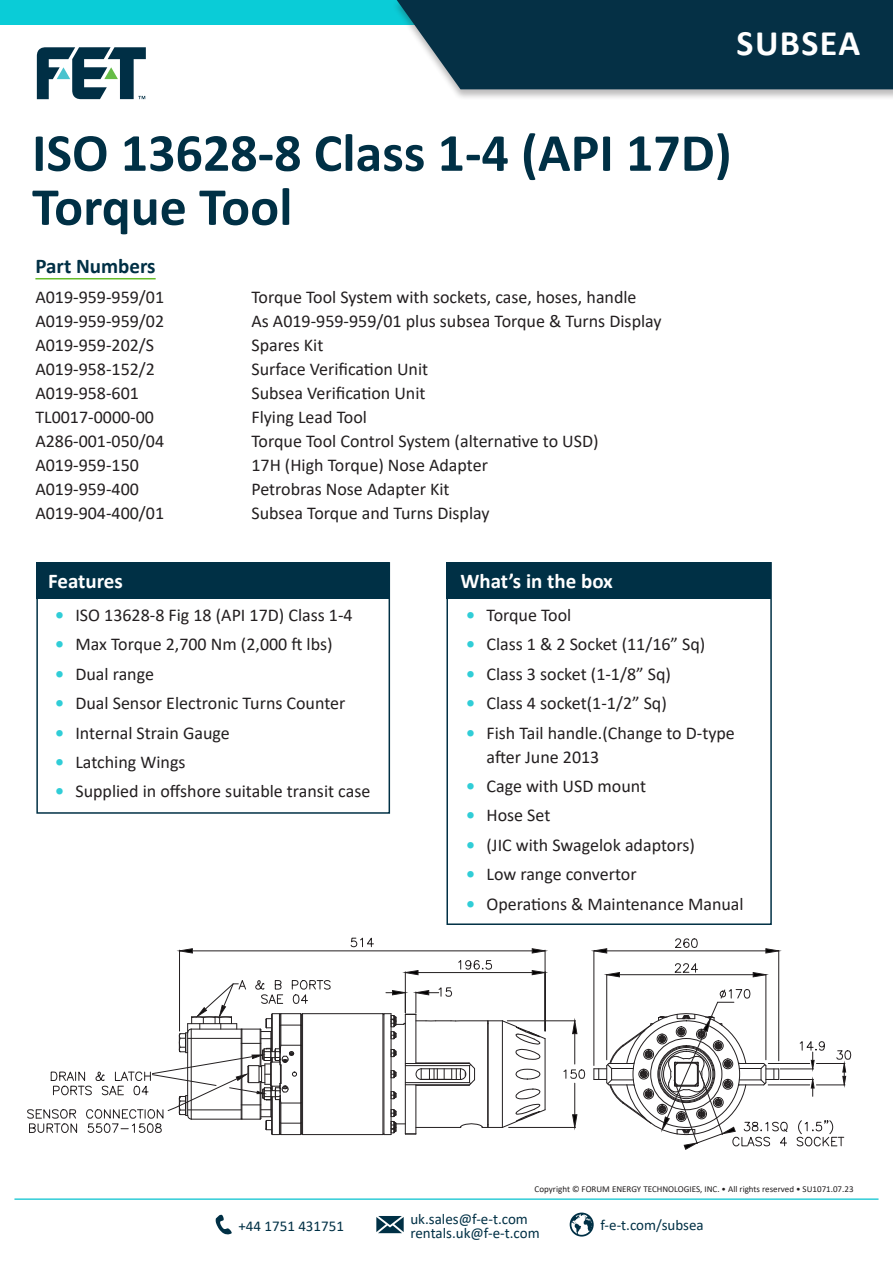
<style>
.page{position:relative;width:893px;height:1263px;background:#fff}
.page>*{position:absolute;margin:0;border:0;box-sizing:border-box;transform-origin:0 0}
.t1{font:700 54px/54px "Calibri";color:#003045}
.t2{font:700 36px "Calibri";letter-spacing:.04em;color:#fff}
.t3{font:700 21px "Calibri";color:#fff}
.t4{font:700 21px "Calibri";color:#003045}
.t5{font:18px/24px "Calibri";color:#231f20}
.t6{font:15px/13.5px "Calibri";color:#003045}
.t7{font:9px "Calibri";color:#231f20}
.s1{font-weight:700;color:#30cdd7}
</style>
<div class="page">
<svg style="left:37px;top:47px;width:109px;height:52px"></svg>
<div style="left:0;top:0;width:893px;height:24px;background:#0accd7"></div>
<div style="left:391px;top:0;width:502px;height:101px;background:#231f20;opacity:.3"></div>
<div style="left:396px;top:0;width:497px;height:89px;background:#053045"></div>
<hr style="left:14px;top:1198px;width:864px;height:2px;background:#30cdd7">
<hr style="left:35px;top:278px;width:121px;height:1px;background:#66bc29">
<hr style="left:414px;top:972px;width:122px;height:1px;background:#231f20">
<hr style="left:188px;top:950px;width:348px;height:1px;background:#231f20">
<hr style="left:303px;top:1134px;width:80px;height:1px;background:#231f20">
<hr style="left:179px;top:950px;width:1px;height:81px;background:#231f20">
<svg style="left:179px;top:948px;width:14px;height:6px"></svg>
<hr style="left:405px;top:972px;width:1px;height:41px;background:#231f20">
<hr style="left:303px;top:1013px;width:80px;height:1px;background:#231f20">
<svg style="left:350px;top:937px;width:24px;height:11px"></svg>
<hr style="left:574px;top:1029px;width:1px;height:35px;background:#231f20">
<hr style="left:574px;top:1083px;width:1px;height:36px;background:#231f20">
<svg style="left:796px;top:1120px;width:48px;height:27px"></svg>
<hr style="left:509px;top:1127px;width:66px;height:1px;background:#231f20">
<hr style="left:602px;top:950px;width:168px;height:1px;background:#231f20">
<hr style="left:607px;top:974px;width:159px;height:1px;background:#231f20">
<hr style="left:593px;top:951px;width:1px;height:114px;background:#231f20">
<hr style="left:606px;top:975px;width:1px;height:85px;background:#231f20">
<hr style="left:545px;top:950px;width:1px;height:81px;background:#231f20">
<hr style="left:507px;top:1020px;width:68px;height:1px;background:#231f20">
<svg style="left:563px;top:1069px;width:23px;height:10px"></svg>
<svg style="left:458px;top:960px;width:34px;height:10px"></svg>
<svg style="left:531px;top:948px;width:15px;height:6px"></svg>
<svg style="left:675px;top:938px;width:23px;height:10px"></svg>
<svg style="left:674px;top:963px;width:24px;height:10px"></svg>
<hr style="left:778px;top:951px;width:1px;height:110px;background:#231f20">
<hr style="left:765px;top:975px;width:1px;height:85px;background:#231f20">
<hr style="left:768px;top:1084px;width:42px;height:1px;background:#231f20">
<hr style="left:768px;top:1063px;width:42px;height:1px;background:#231f20">
<hr style="left:780px;top:1068px;width:33px;height:1px;background:#231f20">
<hr style="left:780px;top:1079px;width:33px;height:1px;background:#231f20">
<svg style="left:593px;top:987px;width:195px;height:163px"></svg>
<svg style="left:27px;top:980px;width:304px;height:156px"></svg>
<svg style="left:799px;top:1041px;width:52px;height:55px"></svg>
<svg style="left:405px;top:970px;width:14px;height:5px"></svg>
<svg style="left:531px;top:970px;width:15px;height:5px"></svg>
<svg style="left:381px;top:985px;width:165px;height:151px"></svg>
<svg style="left:572px;top:1020px;width:6px;height:14px"></svg>
<svg style="left:572px;top:1114px;width:6px;height:14px"></svg>
<svg style="left:765px;top:948px;width:14px;height:6px"></svg>
<svg style="left:752px;top:972px;width:15px;height:5px"></svg>
<svg style="left:606px;top:972px;width:14px;height:5px"></svg>
<svg style="left:593px;top:948px;width:14px;height:6px"></svg>
<svg style="left:216px;top:1214px;width:16px;height:21px"></svg>
<svg style="left:376px;top:1216px;width:28px;height:17px"></svg>
<svg style="left:570px;top:1212px;width:24px;height:24px"></svg>
<div style="left:36px;top:562px;width:354px;height:252px;border:2px solid #003045"></div>
<div style="left:36px;top:562px;width:353px;height:37px;background:#003045"></div>
<div style="left:446px;top:562px;width:326px;height:363px;border:2px solid #003045"></div>
<div style="left:446px;top:562px;width:325px;height:37px;background:#003045"></div>
<h2 class="t2" style="left:737px;top:17px;width:125px">SUBSEA</h2>
<h1 class="t1" style="left:32px;top:125px;width:701px">ISO 13628-8 Class 1-4 (API 17D)<br>Torque Tool</h1>
<p class="t4" style="left:35px;top:251px;width:122px">Part Numbers</p>
<p class="t5" style="left:35px;top:285px;width:130px">A019-959-959/01</p>
<p class="t5" style="left:251px;top:285px;width:387px">Torque Tool System with sockets, case, hoses, handle</p>
<p class="t5" style="left:35px;top:309px;width:130px">A019-959-959/02</p>
<p class="t5" style="left:251px;top:309px;width:412px">As A019-959-959/01 plus subsea Torque &amp; Turns Display</p>
<p class="t5" style="left:35px;top:333px;width:120px">A019-959-202/S</p>
<p class="t5" style="left:251px;top:333px;width:73px">Spares Kit</p>
<p class="t5" style="left:35px;top:357px;width:121px">A019-958-152/2</p>
<p class="t5" style="left:251px;top:357px;width:178px">Surface Verification Unit</p>
<p class="t5" style="left:35px;top:381px;width:105px">A019-958-601</p>
<p class="t5" style="left:251px;top:381px;width:176px">Subsea Verification Unit</p>
<p class="t5" style="left:35px;top:405px;width:120px">TL0017-0000-00</p>
<p class="t5" style="left:251px;top:405px;width:117px">Flying Lead Tool</p>
<p class="t5" style="left:35px;top:429px;width:130px">A286-001-050/04</p>
<p class="t5" style="left:251px;top:429px;width:349px">Torque Tool Control System (alternative to USD)</p>
<p class="t5" style="left:35px;top:453px;width:105px">A019-959-150</p>
<p class="t5" style="left:251px;top:453px;width:238px">17H (High Torque) Nose Adapter</p>
<p class="t5" style="left:35px;top:477px;width:105px">A019-959-400</p>
<p class="t5" style="left:251px;top:477px;width:200px">Petrobras Nose Adapter Kit</p>
<p class="t5" style="left:35px;top:501px;width:130px">A019-904-400/01</p>
<p class="t5" style="left:251px;top:501px;width:240px">Subsea Torque and Turns Display</p>
<p class="t3" style="left:48px;top:567px;width:76px">Features</p>
<p class="t3" style="left:460px;top:567px;width:154px">What’s in the box</p>
<p class="t5" style="left:55px;top:602px;width:299px"><span class="s1">•</span> ISO 13628-8 Fig 18 (API 17D) Class 1-4</p>
<p class="t5" style="left:55px;top:632px;width:279px"><span class="s1">•</span> Max Torque 2,700 Nm (2,000 ft lbs)</p>
<p class="t5" style="left:55px;top:661px;width:100px"><span class="s1">•</span> Dual range</p>
<p class="t5" style="left:55px;top:691px;width:292px"><span class="s1">•</span> Dual Sensor Electronic Turns Counter</p>
<p class="t5" style="left:55px;top:720px;width:176px"><span class="s1">•</span> Internal Strain Gauge</p>
<p class="t5" style="left:55px;top:749px;width:132px"><span class="s1">•</span> Latching Wings</p>
<p class="t5" style="left:55px;top:779px;width:317px"><span class="s1">•</span> Supplied in offshore suitable transit case</p>
<p class="t5" style="left:466px;top:602px;width:107px"><span class="s1">•</span> Torque Tool</p>
<p class="t5" style="left:466px;top:632px;width:241px"><span class="s1">•</span> Class 1 &amp; 2 Socket (11/16” Sq)</p>
<p class="t5" style="left:466px;top:661px;width:206px"><span class="s1">•</span> Class 3 socket (1-1/8” Sq)</p>
<p class="t5" style="left:466px;top:691px;width:202px"><span class="s1">•</span> Class 4 socket(1-1/2” Sq)</p>
<p class="t5" style="left:486px;top:720px;width:250px;text-indent:-20px"><span class="s1">•</span> Fish Tail handle.(Change to D-type after June 2013</p>
<p class="t5" style="left:466px;top:773px;width:181px"><span class="s1">•</span> Cage with USD mount</p>
<p class="t5" style="left:466px;top:803px;width:86px"><span class="s1">•</span> Hose Set</p>
<p class="t5" style="left:466px;top:832px;width:230px"><span class="s1">•</span> (JIC with Swagelok adaptors)</p>
<p class="t5" style="left:466px;top:862px;width:172px"><span class="s1">•</span> Low range convertor</p>
<p class="t5" style="left:466px;top:891px;width:279px"><span class="s1">•</span> Operations &amp; Maintenance Manual</p>
<p class="t7" style="left:535px;top:1183px;width:320px">Copyright © FORUM ENERGY TECHNOLOGIES, INC. • All rights reserved • SU1071.07.23</p>
<p class="t6" style="left:238px;top:1219px;width:107px">+44 1751 431751</p>
<p class="t6" style="left:410px;top:1212px;width:131px">uk.sales@f-e-t.com rentals.uk@f-e-t.com</p>
<p class="t6" style="left:600px;top:1218px;width:105px">f-e-t.com/subsea</p>
</div>
